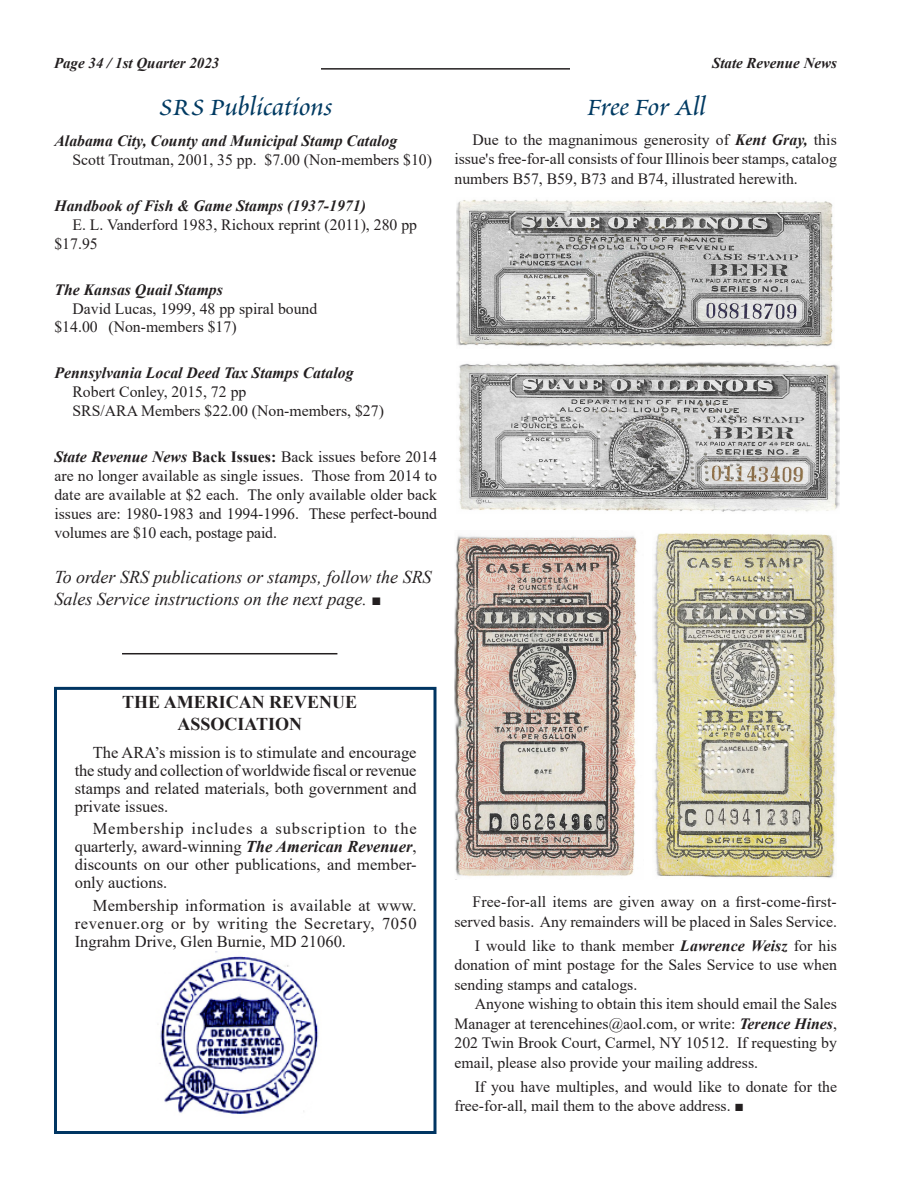
<style>
.page{position:relative;width:918px;height:1188px;background:#fff}
.page>*{position:absolute;margin:0;border:0;box-sizing:border-box;transform-origin:0 0}
.t1{font:30px "Poetica Std";color:#003a62;scale:1.2 1}
.t2{font:italic 18px/21.6px "Times New Roman";color:#231f20}
.t3{font:700 18px/21.6px "Times New Roman";color:#231f20;text-align:center}
.t4{font:16.5px/18px "Times New Roman";color:#231f20;text-align:justify}
.t5{font:15.75px/19.5px "Times New Roman";color:#231f20}
.t6{font:italic 700 15.75px "Times New Roman";color:#231f20}
.t7{font:italic 700 15px "Times New Roman";color:#231f20}
.s1{font-weight:700;font-style:italic}
.s2{font-weight:700}
.s3{font-style:normal;font-size:16.5px}
</style>
<div class="page">
<hr style="left:321px;top:68px;width:249px;height:2px;background:#231f20">
<hr style="left:122px;top:653px;width:215px;height:1px;background:#231f20">
<img style="left:457px;top:199px;width:376px;height:148px">
<img style="left:458px;top:362px;width:381px;height:150px">
<img style="left:653px;top:533px;width:183px;height:345px">
<img style="left:454px;top:535px;width:184px;height:345px">
<div style="left:54px;top:687px;width:382px;height:447px;border:3px solid #003562"></div>
<img style="left:159px;top:951px;width:160px;height:163px">
<p class="t7" style="left:54px;top:55px;width:167px">Page 34 / 1st Quarter 2023</p>
<p class="t7" style="left:712px;top:55px;width:126px">State Revenue News</p>
<h1 class="t1" style="left:160px;top:88px;width:145px">SRS Publications</h1>
<p class="t6" style="left:54px;top:132px;width:344px">Alabama City, County and Municipal Stamp Catalog</p>
<p class="t5" style="left:72px;top:150px;width:361px">Scott Troutman, 2001, 35 pp. $7.00 (Non-members $10)</p>
<p class="t6" style="left:54px;top:197px;width:313px">Handbook of Fish &amp; Game Stamps (1937-1971)</p>
<p class="t5" style="left:54px;top:215px;width:364px;line-height:18.9px;text-indent:18px">E. L. Vanderford 1983, Richoux reprint (2011), 280 pp $17.95</p>
<p class="t6" style="left:54px;top:281px;width:170px">The Kansas Quail Stamps</p>
<p class="t5" style="left:54px;top:299px;width:264px;line-height:18.9px;text-indent:18px">David Lucas, 1999, 48 pp spiral bound $14.00 (Non-members $17)</p>
<p class="t6" style="left:54px;top:364px;width:301px">Pennsylvania Local Deed Tax Stamps Catalog</p>
<p class="t5" style="left:72px;top:382px;width:313px;line-height:18.9px">Robert Conley, 2015, 72 pp<br>SRS/ARA Members $22.00 (Non-members, $27)</p>
<p class="t5" style="left:54px;top:447px;width:384px;line-height:18.9px;text-align:justify"><span class="s1">State Revenue News</span> <span class="s2">Back Issues:</span> Back issues before 2014 are no longer available as single issues. Those from 2014 to date are available at $2 each. The only available older back issues are: 1980-1983 and 1994-1996. These perfect-bound volumes are $10 each, postage paid.</p>
<p class="t2" style="left:54px;top:566px;width:379px">To order SRS publications or stamps, follow the SRS<br>Sales Service instructions on the next page. <span class="s3">■</span></p>
<h1 class="t1" style="left:586px;top:88px;width:101px">Free For All</h1>
<p class="t5" style="left:454px;top:129px;width:384px;text-align:justify;text-indent:18px">Due to the magnanimous generosity of <span class="s1">Kent Gray,</span> this issue's free-for-all consists of four Illinois beer stamps, catalog numbers B57, B59, B73 and B74, illustrated herewith.</p>
<p class="t3" style="left:122px;top:691px;width:237px">THE AMERICAN REVENUE<br>ASSOCIATION</p>
<p class="t4" style="left:75px;top:743px;width:343px;text-indent:18px">The ARA’s mission is to stimulate and encourage the study and collection of worldwide fiscal or revenue stamps and related materials, both government and private issues.</p>
<p class="t4" style="left:75px;top:820px;width:344px;text-indent:18px">Membership includes a subscription to the quarterly, award-winning <span class="s1">The American Revenuer</span>, discounts on our other publications, and member&shy;only auctions.</p>
<p class="t4" style="left:75px;top:896px;width:343px;text-indent:18px">Membership information is available at www. revenuer.org or by writing the Secretary, 7050<br>Ingrahm Drive, Glen Burnie, MD 21060.</p>
<p class="t5" style="left:454px;top:892px;width:384px;text-align:right">Free-for-all items are given away on a first-come-first&shy;served basis. Any remainders will be placed in Sales Service.</p>
<p class="t5" style="left:454px;top:936px;width:384px;text-align:justify;text-indent:20px">I would like to thank member <span class="s1">Lawrence Weisz</span> for his donation of mint postage for the Sales Service to use when sending stamps and catalogs.</p>
<p class="t5" style="left:454px;top:994px;width:384px;text-align:justify;text-indent:20px">Anyone wishing to obtain this item should email the Sales Manager at terencehines@aol.com, or write: <span class="s1">Terence Hines</span>, 202 Twin Brook Court, Carmel, NY 10512. If requesting by email, please also provide your mailing address.</p>
<p class="t5" style="left:454px;top:1077px;width:384px;text-indent:20px">If you have multiples, and would like to donate for the free-for-all, mail them to the above address. ■</p>
</div>
